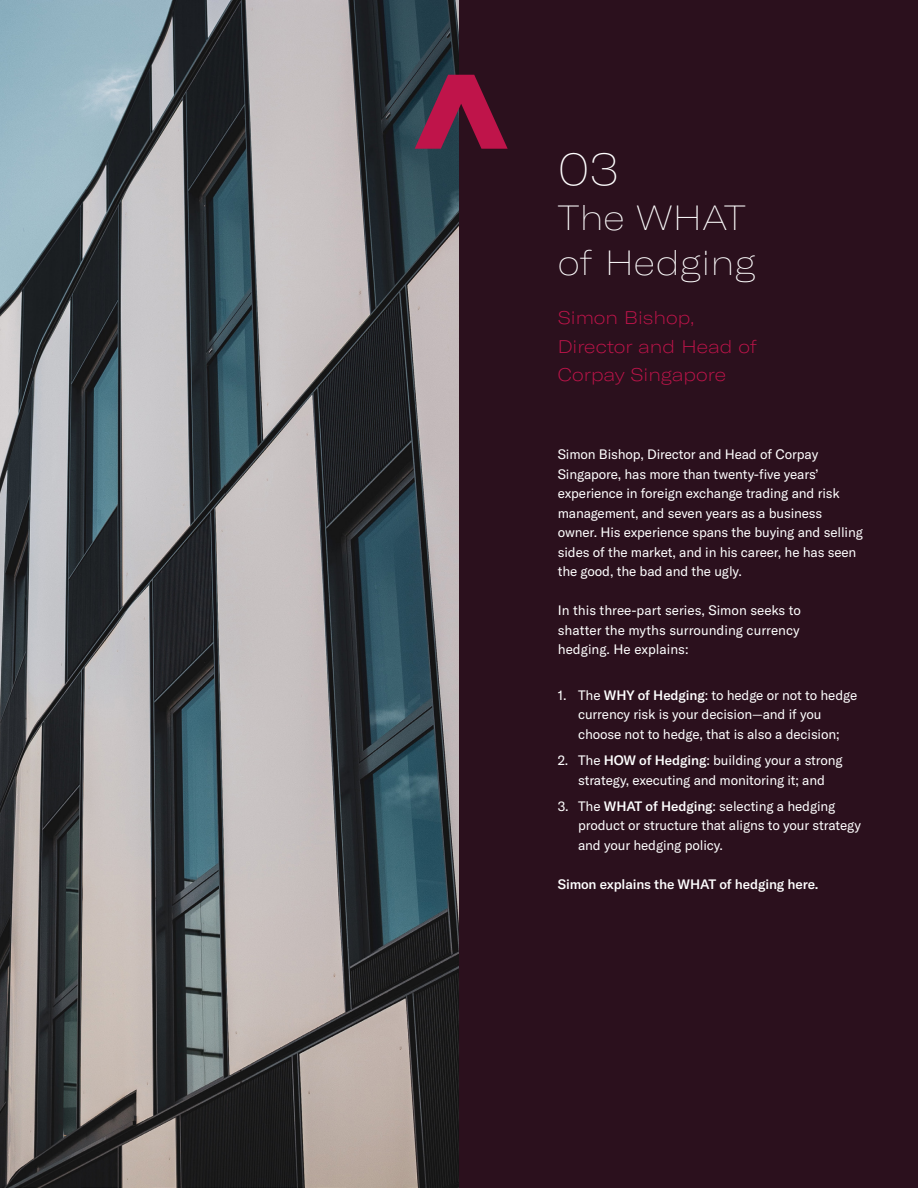
<style>
.page{position:relative;width:918px;height:1188px;background:#2b101d}
.page>*{position:absolute;margin:0;border:0;box-sizing:border-box;transform-origin:0 0}
.t1{font:200 expanded 45px "GT America";color:#fff}
.t2{font:200 expanded 34.5px/45px "GT America";color:#fff}
.t3{font:100 expanded 18px/28.5px "GT America";color:#bf144a}
.t4{font:13.5px/19.5px "GT America";letter-spacing:-.01em;color:#fff}
.t5{font:500 13.5px "GT America";letter-spacing:-.01em;color:#fff}
.s1{font-weight:500}
</style>
<div class="page">
<img style="left:0;top:0;width:459px;height:1188px">
<svg style="left:415px;top:75px;width:93px;height:74px"></svg>
<p class="t1" style="left:558px;top:143px;width:63px">03</p>
<p class="t2" style="left:558px;top:195px;width:200px">The WHAT of Hedging</p>
<p class="t3" style="left:558px;top:304px;width:138px">Simon Bishop,</p>
<p class="t3" style="left:558px;top:332px;width:201px">Director and Head of<br>Corpay Singapore</p>
<p class="t4" style="left:558px;top:445px;width:307px">Simon Bishop, Director and Head of Corpay Singapore, has more than twenty-five years’ experience in foreign exchange trading and risk management, and seven years as a business owner. His experience spans the buying and selling sides of the market, and in his career, he has seen the good, the bad and the ugly.</p>
<p class="t4" style="left:558px;top:601px;width:245px;text-align:justify">In this three-part series, Simon seeks to shatter the myths surrounding currency hedging. He explains:</p>
<p class="t4" style="left:578px;top:685px;width:281px;text-indent:-20px">1. The <span class="s1">WHY of Hedging</span>: to hedge or not to hedge currency risk is your decision—and if you choose not to hedge, that is also a decision;</p>
<p class="t4" style="left:558px;top:751px;width:287px;text-align:center">2. The <span class="s1">HOW of Hedging</span>: building your a strong strategy, executing and monitoring it; and</p>
<p class="t4" style="left:578px;top:796px;width:285px;text-indent:-20px">3. The <span class="s1">WHAT of Hedging</span>: selecting a hedging product or structure that aligns to your strategy and your hedging policy.</p>
<p class="t5" style="left:558px;top:876px;width:262px">Simon explains the WHAT of hedging here.</p>
</div>
